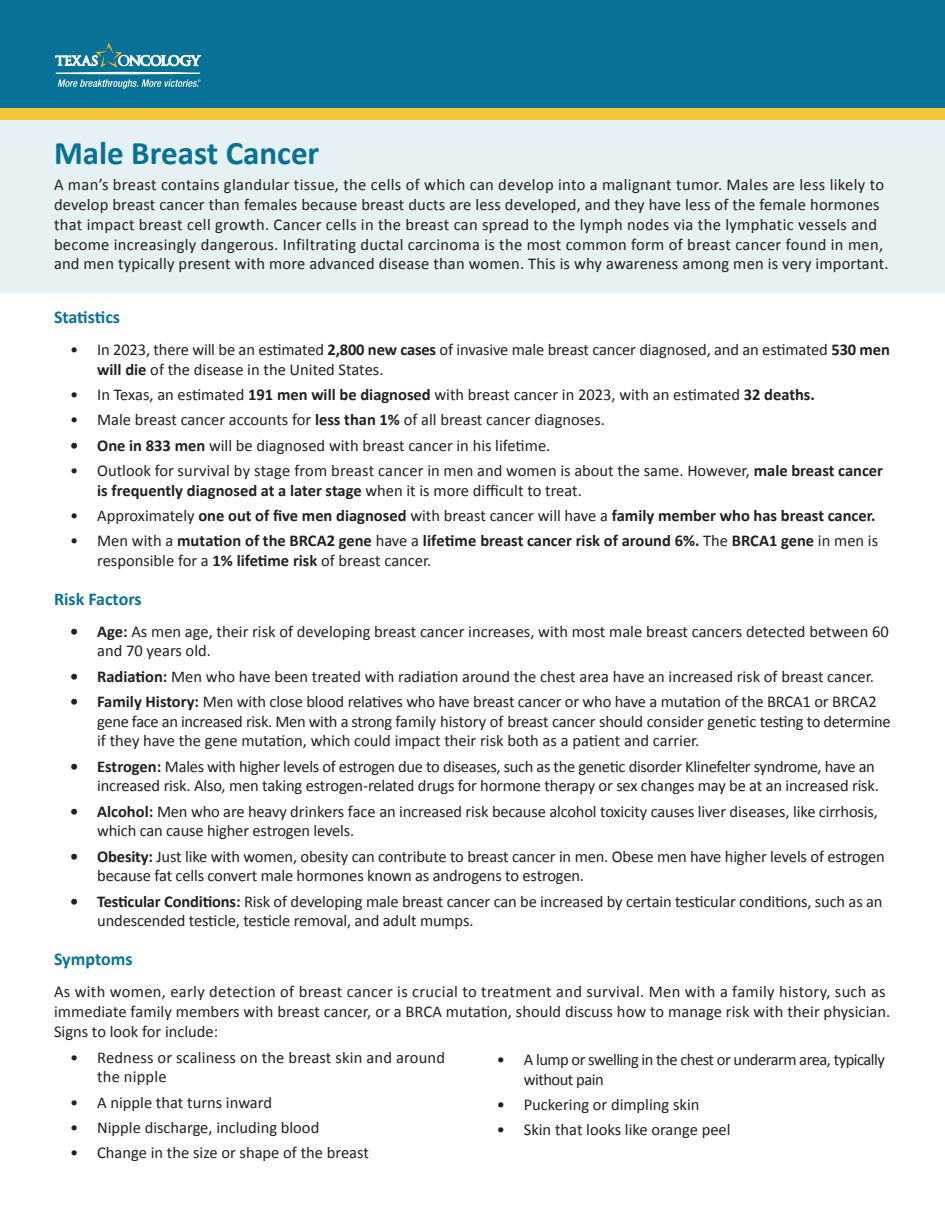
<style>
.page{position:relative;width:945px;height:1215px;background:#fff}
.page>*{position:absolute;margin:0;border:0;box-sizing:border-box;transform-origin:0 0}
.header_1{font:700 33px "Calibri";color:#087197}
.header_2_copy{font:700 18px "Calibri";color:#087197}
.body_copy{font:16.5px/19.8px "Calibri";color:#231f20}
.t1{font:700 16.5px/19.8px "Calibri";color:#231f20}
.bullet_list{font:16.5px/19.8px "Calibri";letter-spacing:.005em;color:#231f20}
.body_copy-2{font:16.5px/19.8px "Calibri";letter-spacing:-.02em;color:#231f20;text-align:right}
.body_copy-3{font:16.5px/19.8px "Calibri";letter-spacing:-.03em;color:#231f20}
.s1{font-weight:700}
.s2{font-weight:400}
</style>
<div class="page">
<div style="left:0;top:92px;width:945px;height:200px;background:#e6f1f4"></div>
<div style="left:0;top:0;width:945px;height:119px;background:#087197"></div>
<div style="left:0;top:109px;width:945px;height:11px;background:#f2c83a"></div>
<svg style="left:55px;top:42px;width:146px;height:47px"></svg>
<p class="header_1" style="left:54px;top:129px;width:267px">Male Breast Cancer</p>
<p class="body_copy" style="left:54px;top:174px;width:836px">A man’s breast contains glandular tissue, the cells of which can develop into a malignant tumor. Males are less likely to develop breast cancer than females because breast ducts are less developed, and they have less of the female hormones that impact breast cell growth. Cancer cells in the breast can spread to the lymph nodes via the lymphatic vessels and become increasingly dangerous. Infiltrating ductal carcinoma is the most common form of breast cancer found in men, and men typically present with more advanced disease than women. This is why awareness among men is very important.</p>
<p class="header_2_copy" style="left:54px;top:305px;width:68px">Statistics</p>
<p class="body_copy" style="left:97px;top:339px;width:794px;text-indent:-27px">• In 2023, there will be an estimated <span class="s1">2,800 new cases</span> of invasive male breast cancer diagnosed, and an estimated <span class="s1">530 men will die</span> of the disease in the United States.</p>
<p class="body_copy" style="left:70px;top:384px;width:746px">• In Texas, an estimated <span class="s1">191 men will be diagnosed</span> with breast cancer in 2023, with an estimated <span class="s1">32 deaths.</span></p>
<p class="body_copy" style="left:70px;top:410px;width:536px">• Male breast cancer accounts for <span class="s1">less than 1%</span> of all breast cancer diagnoses.</p>
<p class="body_copy" style="left:70px;top:435px;width:482px"><span class="s1">• One in 833 men</span> will be diagnosed with breast cancer in his lifetime.</p>
<p class="body_copy" style="left:97px;top:460px;width:787px;text-indent:-27px">• Outlook for survival by stage from breast cancer in men and women is about the same. However, <span class="s1">male breast cancer is frequently diagnosed at a later stage</span> when it is more difficult to treat.</p>
<p class="t1" style="left:70px;top:505px;width:807px"><span class="s2">• Approximately</span> one out of five men diagnosed <span class="s2">with breast cancer will have a</span> family member who has breast cancer.</p>
<p class="t1" style="left:97px;top:530px;width:782px;text-indent:-27px"><span class="s2">• Men with a</span> mutation of the BRCA2 gene <span class="s2">have a</span> lifetime breast cancer risk of around 6%. <span class="s2">The</span> BRCA1 gene <span class="s2">in men is responsible for a</span> 1% lifetime risk <span class="s2">of breast cancer.</span></p>
<p class="header_2_copy" style="left:54px;top:586px;width:89px">Risk Factors</p>
<p class="body_copy" style="left:97px;top:621px;width:793px;text-indent:-27px"><span class="s1">• Age:</span> As men age, their risk of developing breast cancer increases, with most male breast cancers detected between 60 and 70 years old.</p>
<p class="body_copy" style="left:70px;top:666px;width:805px"><span class="s1">• Radiation:</span> Men who have been treated with radiation around the chest area have an increased risk of breast cancer.</p>
<p class="body_copy" style="left:97px;top:691px;width:795px;text-indent:-27px"><span class="s1">• Family History:</span> Men with close blood relatives who have breast cancer or who have a mutation of the BRCA1 or BRCA2 gene face an increased risk. Men with a strong family history of breast cancer should consider genetic testing to determine if they have the gene mutation, which could impact their risk both as a patient and carrier.</p>
<p class="body_copy-2" style="left:70px;top:756px;width:810px"><span class="s1">• Estrogen:</span> Males with higher levels of estrogen due to diseases, such as the genetic disorder Klinefelter syndrome, have an increased risk. Also, men taking estrogen-related drugs for hormone therapy or sex changes may be at an increased risk.</p>
<p class="body_copy" style="left:97px;top:801px;width:782px;text-indent:-27px"><span class="s1">• Alcohol:</span> Men who are heavy drinkers face an increased risk because alcohol toxicity causes liver diseases, like cirrhosis, which can cause higher estrogen levels.</p>
<p class="body_copy" style="left:97px;top:846px;width:789px;text-indent:-27px"><span class="s1">• Obesity:</span> Just like with women, obesity can contribute to breast cancer in men. Obese men have higher levels of estrogen because fat cells convert male hormones known as androgens to estrogen.</p>
<p class="body_copy" style="left:97px;top:891px;width:787px;text-indent:-27px"><span class="s1">• Testicular Conditions:</span> Risk of developing male breast cancer can be increased by certain testicular conditions, such as an undescended testicle, testicle removal, and adult mumps.</p>
<p class="header_2_copy" style="left:54px;top:947px;width:80px">Symptoms</p>
<p class="bullet_list" style="left:54px;top:981px;width:838px">As with women, early detection of breast cancer is crucial to treatment and survival. Men with a family history, such as immediate family members with breast cancer, or a BRCA mutation, should discuss how to manage risk with their physician.<br>Signs to look for include:</p>
<p class="body_copy" style="left:97px;top:1047px;width:349px;text-indent:-27px">• Redness or scaliness on the breast skin and around the nipple</p>
<p class="body_copy" style="left:70px;top:1092px;width:203px">• A nipple that turns inward</p>
<p class="body_copy" style="left:70px;top:1117px;width:251px">• Nipple discharge, including blood</p>
<p class="body_copy-3" style="left:524px;top:1049px;width:363px;text-indent:-27px">• A lump or swelling in the chest or underarm area, typically without pain</p>
<p class="body_copy" style="left:497px;top:1094px;width:204px">• Puckering or dimpling skin</p>
<p class="body_copy" style="left:497px;top:1119px;width:235px">• Skin that looks like orange peel</p>
<p class="body_copy" style="left:70px;top:1142px;width:300px">• Change in the size or shape of the breast</p>
</div>
